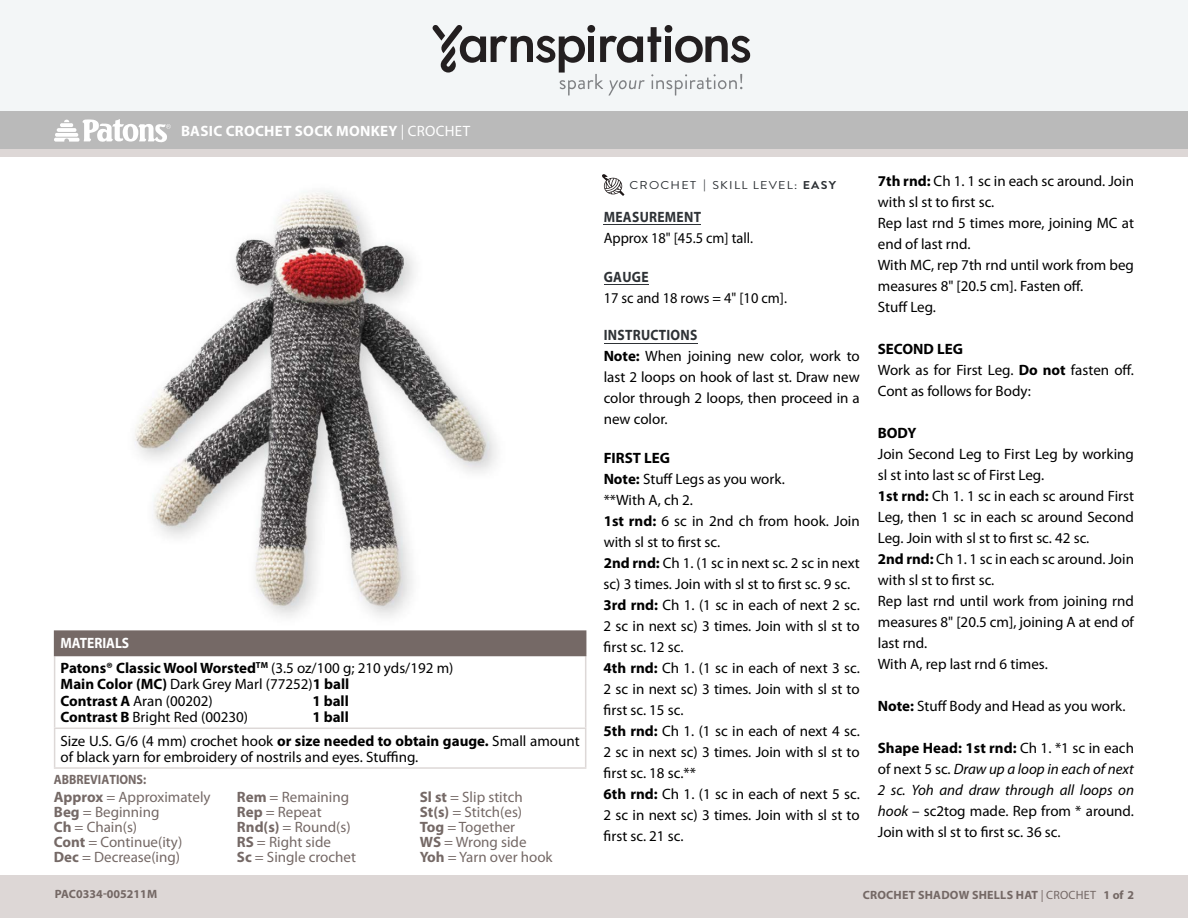
<style>
.page{position:relative;width:1188px;height:918px;background:#fff}
.page>*{position:absolute;margin:0;border:0;box-sizing:border-box;transform-origin:0 0}
.t1{font:15px/21px "Myriad Pro";color:#000}
.t2{font:15px/15px "Myriad Pro";color:#756966}
.t3{font:700 15px/24.5px "Myriad Pro";color:#000}
.t4{font:15px/21px "Myriad Pro";color:#000;scale:.96 1}
.Pattern_Title{font:700 15px "Myriad Pro";letter-spacing:.02em;color:#fff}
.t5{font:700 13.5px "Myriad Pro";letter-spacing:.02em;color:#fff}
.t6{font:700 13.5px "Myriad Pro";color:#756966;scale:.9 1}
.t7{font:700 12px "Myriad Pro";letter-spacing:.015em;color:#746865}
.t8{font:700 12px "Myriad Pro";letter-spacing:.02em;color:#756966}
.t9{font:11.4px "Brandon Grotesque";letter-spacing:.1em;color:#2c3034;scale:1.1 1}
.s1{font-weight:400}
.s2{color:#fff}
.s3{font-weight:700}
.s4{font-weight:700;color:#2e3236}
.s5{font-style:italic}
</style>
<div class="page">
<div style="left:0;top:875px;width:1188px;height:43px;background:#ddd7d6"></div>
<div style="left:0;top:149px;width:1188px;height:9px;background:#ddd7d6"></div>
<div style="left:0;top:111px;width:1188px;height:38px;background:#bababa"></div>
<svg style="left:54px;top:119px;width:117px;height:24px"></svg>
<div style="left:0;top:0;width:1188px;height:111px;background:#f3f6f7"></div>
<svg style="left:433px;top:25px;width:318px;height:71px"></svg>
<hr style="left:604px;top:343px;width:93px;height:1px;background:#2e3236">
<hr style="left:604px;top:284px;width:45px;height:1px;background:#2e3236">
<hr style="left:604px;top:224px;width:97px;height:1px;background:#2e3236">
<img style="left:134px;top:190px;width:363px;height:427px">
<div style="left:55px;top:631px;width:531px;height:25px;background:#756966"></div>
<svg style="left:54px;top:632px;width:1px;height:23px"></svg>
<hr style="left:54px;top:630px;width:532px;height:2px;background:#756966">
<hr style="left:54px;top:656px;width:1px;height:72px;background:#ddd8d7">
<hr style="left:585px;top:656px;width:1px;height:72px;background:#ddd8d7">
<hr style="left:54px;top:655px;width:532px;height:1px;background:#756966">
<hr style="left:54px;top:729px;width:1px;height:38px;background:#ddd8d7">
<hr style="left:585px;top:729px;width:1px;height:38px;background:#ddd8d7">
<hr style="left:54px;top:728px;width:532px;height:1px;background:#ddd8d7">
<hr style="left:54px;top:767px;width:532px;height:2px;background:#ddd8d7">
<svg style="left:602px;top:174px;width:22px;height:22px"></svg>
<p class="t5" style="left:187px;top:120px;width:262px">BASIC CROCHET SOCK MONKEY <span class="s1">| CROCHET</span></p>
<p class="Pattern_Title" style="left:181px;top:121px;width:291px">BASIC CROCHET SOCK MONKEY <span class="s1">| CROCHET</span></p>
<p class="t3" style="left:61px;top:631px;width:394px"><span class="s2">MATERIALS<br></span>Patons® Classic Wool Worsted<sup>TM</sup> <span class="s1">(3.5 oz/100 g; 210 yds/192 m)</span></p>
<p class="t1" style="left:61px;top:676px;width:290px;line-height:16.5px"><span class="s3">Main Color (MC)</span> Dark Grey Marl (77252)<span class="s3">1 ball<br>Contrast A</span> Aran (00202)</p>
<p class="t3" style="left:312px;top:688px;width:38px">1 ball</p>
<p class="t1" style="left:61px;top:705px;width:521px;line-height:23.2px;text-indent:252px"><span class="s3">1 ball<br></span>Size U.S. G/6 (4 mm) crochet hook <span class="s3">or size needed to obtain gauge.</span> Small amount</p>
<p class="t1" style="left:61px;top:746px;width:359px">of black yarn for embroidery of nostrils and eyes. Stuffing.</p>
<p class="t2" style="left:54px;top:789px;width:158px"><span class="s3">Approx</span> = Approximately<br><span class="s3">Beg</span> = Beginning<br><span class="s3">Ch</span> = Chain(s)<br><span class="s3">Cont</span> = Continue(ity)<br><span class="s3">Dec</span> = Decrease(ing)</p>
<p class="t2" style="left:237px;top:789px;width:121px"><span class="s3">Rem</span> = Remaining<br><span class="s3">Rep</span> = Repeat<br><span class="s3">Rnd(s)</span> = Round(s)<br><span class="s3">RS</span> = Right side<br><span class="s3">Sc</span> = Single crochet</p>
<p class="t2" style="left:420px;top:789px;width:134px"><span class="s3">Sl st</span> = Slip stitch<br><span class="s3">St(s)</span> = Stitch(es)<br><span class="s3">Tog</span> = Together<br><span class="s3">WS</span> = Wrong side<br><span class="s3">Yoh</span> = Yarn over hook</p>
<p class="t1" style="left:61px;top:707px;width:189px"><span class="s3">Contrast B</span> Bright Red (00230)</p>
<p class="t6" style="left:54px;top:771px;width:104px">ABBREVIATIONS:</p>
<p class="t7" style="left:55px;top:886px;width:104px">PAC0334-005211M</p>
<p class="t9" style="left:630px;top:177px;width:189px">CROCHET <span class="s3">|</span> SKILL LEVEL: <span class="s3">EASY</span></p>
<p class="t4" style="left:604px;top:206px;width:157px"><span class="s4">MEASUREMENT<br></span>Approx 18" [45.5 cm] tall.</p>
<p class="t4" style="left:604px;top:266px;width:192px"><span class="s4">GAUGE<br></span>17 sc and 18 rows = 4" [10 cm].</p>
<p class="t1" style="left:604px;top:325px;width:258px"><span class="s4">INSTRUCTIONS<br></span><span class="s3">Note:</span> When joining new color, work to last 2 loops on hook of last st. Draw new color through 2 loops, then proceed in a new color.</p>
<p class="t1" style="left:604px;top:448px;width:258px"><span class="s3">FIRST LEG<br>Note:</span> Stuff Legs as you work.<br>**With A, ch 2.<br><span class="s3">1st rnd:</span> 6 sc in 2nd ch from hook. Join with sl st to first sc.<br><span class="s3">2nd rnd:</span> Ch 1. (1 sc in next sc. 2 sc in next sc) 3 times. Join with sl st to first sc. 9 sc.<br><span class="s3">3rd rnd:</span> Ch 1. (1 sc in each of next 2 sc.<br>2 sc in next sc) 3 times. Join with sl st to first sc. 12 sc.<br><span class="s3">4th rnd:</span> Ch 1. (1 sc in each of next 3 sc.<br>2 sc in next sc) 3 times. Join with sl st to first sc. 15 sc.<br><span class="s3">5th rnd:</span> Ch 1. (1 sc in each of next 4 sc.<br>2 sc in next sc) 3 times. Join with sl st to first sc. 18 sc.**<br><span class="s3">6th rnd:</span> Ch 1. (1 sc in each of next 5 sc.<br>2 sc in next sc) 3 times. Join with sl st to first sc. 21 sc.</p>
<p class="t1" style="left:878px;top:170px;width:258px"><span class="s3">7th rnd:</span> Ch 1. 1 sc in each sc around. Join with sl st to first sc.<br>Rep last rnd 5 times more, joining MC at end of last rnd.<br>With MC, rep 7th rnd until work from beg measures 8" [20.5 cm]. Fasten off.<br>Stuff Leg.</p>
<p class="t1" style="left:878px;top:338px;width:258px"><span class="s3">SECOND LEG<br></span>Work as for First Leg. <span class="s3">Do not</span> fasten off.<br>Cont as follows for Body:</p>
<p class="t1" style="left:878px;top:422px;width:258px"><span class="s3">BODY<br></span>Join Second Leg to First Leg by working sl st into last sc of First Leg.<br><span class="s3">1st rnd:</span> Ch 1. 1 sc in each sc around First<br>Leg, then 1 sc in each sc around Second<br>Leg. Join with sl st to first sc. 42 sc.<br><span class="s3">2nd rnd:</span> Ch 1. 1 sc in each sc around. Join with sl st to first sc.<br>Rep last rnd until work from joining rnd measures 8" [20.5 cm], joining A at end of last rnd.<br>With A, rep last rnd 6 times.</p>
<p class="t1" style="left:878px;top:695px;width:249px"><span class="s3">Note:</span> Stuff Body and Head as you work.</p>
<p class="t1" style="left:878px;top:737px;width:258px;text-align:justify"><span class="s3">Shape Head: 1st rnd:</span> Ch 1. *1 sc in each of next 5 sc. <span class="s5">Draw up a loop in each of next 2 sc. Yoh and draw through all loops on hook</span> – sc2tog made. Rep from * around.<br>Join with sl st to first sc. 36 sc.</p>
<p class="t8" style="left:887px;top:882px;width:270px">BASIC CROCHET SOCK MONKEY <span class="s1">| CROCHET</span> 1 of 2</p>
<p class="t7" style="left:863px;top:887px;width:273px">CROCHET SHADOW SHELLS HAT <span class="s1">| CROCHET</span> 1 of 2</p>
</div>
